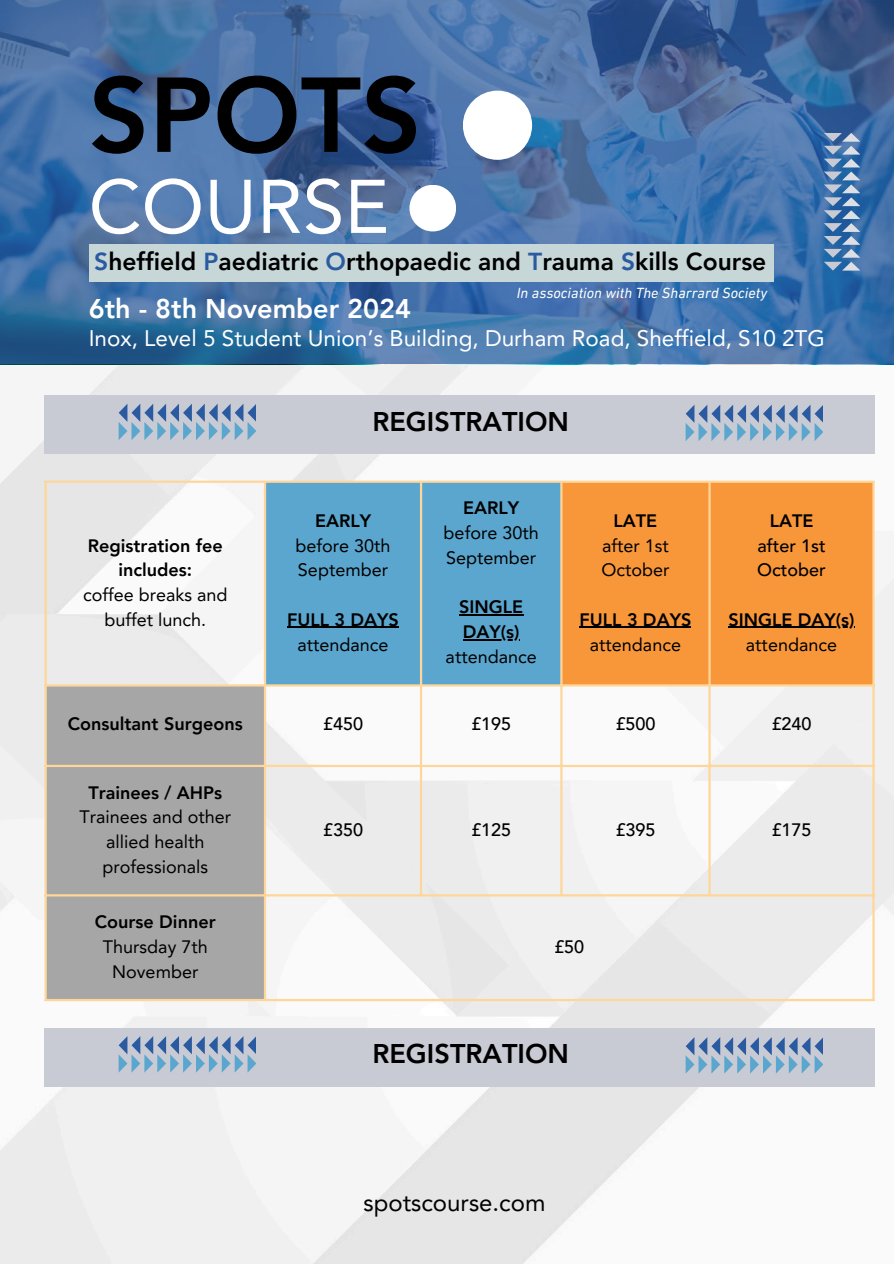
<style>
.page{position:relative;width:894px;height:1264px;background:#fff}
.page>*{position:absolute;margin:0;border:0;box-sizing:border-box;transform-origin:0 0}
.t1{font:800 105px "Avenir LT Pro";color:#000}
.t2{font:75px "Avenir LT Pro";color:#fff}
.t3{font:800 27px "Avenir LT Pro";color:#000}
.t4{font:800 27px "Avenir LT Pro";color:#fff}
.t5{font:800 24.6px "Avenir LT Pro";color:#000}
.t6{font:24px "Avenir LT Pro";color:#000}
.t7{font:22.5px "Avenir LT Pro";color:#fff}
.t8{font:18px/24.8px "Avenir LT Pro";color:#000;text-align:center}
.t9{font:800 18px/24.8px "Avenir LT Pro";color:#000;text-align:center}
.t10{font:500 18px/24.8px "Avenir LT Pro";color:#000}
.t11{font:italic 15px "DIN Next LT Pro";color:#fff}
.s1{color:#2a5ba1}
.s2{font-weight:800}
.s3{font-weight:400}
</style>
<div class="page">
<img style="left:0;top:364px;width:893px;height:899px">
<svg style="left:0;top:0;width:893px;height:364px;background:#4570a5"></svg>
<svg style="left:823px;top:133px;width:36px;height:137px;background:#668db8"></svg>
<div style="left:463px;top:91px;width:69px;height:69px;background:#fff;border-radius:50%"></div>
<div style="left:409px;top:185px;width:47px;height:46px;background:#fff;border-radius:50%"></div>
<div style="left:89px;top:244px;width:685px;height:37px;background:#c7d6d7"></div>
<div style="left:266px;top:483px;width:294px;height:201px;background:#5ba6ce"></div>
<div style="left:562px;top:483px;width:310px;height:201px;background:#f8973a"></div>
<div style="left:47px;top:686px;width:217px;height:312px;background:#a6a6a6"></div>
<hr style="left:287px;top:627px;width:112px;height:1px;background:#000">
<hr style="left:459px;top:614px;width:64px;height:1px;background:#000">
<hr style="left:462px;top:639px;width:57px;height:1px;background:#000">
<hr style="left:579px;top:627px;width:112px;height:1px;background:#000">
<hr style="left:728px;top:627px;width:126px;height:1px;background:#000">
<hr style="left:45px;top:483px;width:2px;height:515px;background:#ffd699">
<hr style="left:264px;top:483px;width:2px;height:515px;background:#ffd699">
<hr style="left:420px;top:483px;width:2px;height:411px;background:#ffd699">
<hr style="left:560px;top:483px;width:2px;height:411px;background:#ffd699">
<hr style="left:708px;top:483px;width:2px;height:411px;background:#ffd699">
<hr style="left:872px;top:483px;width:2px;height:515px;background:#ffd699">
<hr style="left:45px;top:480px;width:829px;height:3px;background:#ffd699">
<hr style="left:45px;top:684px;width:829px;height:2px;background:#ffd699">
<hr style="left:45px;top:764px;width:829px;height:3px;background:#ffd699">
<hr style="left:45px;top:894px;width:829px;height:2px;background:#ffd699">
<hr style="left:45px;top:998px;width:829px;height:3px;background:#ffd699">
<div style="left:45px;top:396px;width:829px;height:58px;background:#c8cad4"></div>
<svg style="left:685px;top:405px;width:137px;height:35px"></svg>
<svg style="left:119px;top:404px;width:137px;height:35px"></svg>
<div style="left:45px;top:1028px;width:829px;height:58px;background:#c8cad4"></div>
<svg style="left:685px;top:1037px;width:137px;height:36px"></svg>
<svg style="left:119px;top:1036px;width:137px;height:36px"></svg>
<h1 class="t1" style="left:89px;top:72px;width:334px">SPOTS</h1>
<h1 class="t2" style="left:89px;top:176px;width:302px">COURSE</h1>
<h3 class="t5" style="left:94px;top:252px;width:673px"><span class="s1">S</span>heffield <span class="s1">P</span>aediatric <span class="s1">O</span>rthopaedic and <span class="s1">T</span>rauma <span class="s1">S</span>kills Course</h3>
<p class="t11" style="left:516px;top:287px;width:252px">In association with The Sharrard Society</p>
<p class="t4" style="left:89px;top:297px;width:324px">6th - 8th November 2024</p>
<p class="t7" style="left:89px;top:329px;width:737px">Inox, Level 5 Student Union’s Building, Durham Road, Sheffield, S10 2TG</p>
<p class="t9" style="left:88px;top:534px;width:136px">Registration fee includes:</p>
<h4 class="t8" style="left:83px;top:584px;width:146px">coffee breaks and buffet lunch.</h4>
<p class="t3" style="left:372px;top:410px;width:198px">REGISTRATION</p>
<p class="t9" style="left:315px;top:509px;width:58px">EARLY</p>
<h2 class="t8" style="left:295px;top:534px;width:97px;text-align:left">before 30th<br>September</h2>
<p class="t8" style="left:287px;top:608px;width:113px"><span class="s2">FULL 3 DAYS </span>attendance</p>
<p class="t9" style="left:463px;top:497px;width:58px">EARLY</p>
<p class="t8" style="left:443px;top:522px;width:97px;text-align:left">before 30th<br>September</p>
<p class="t9" style="left:459px;top:596px;width:66px">SINGLE</p>
<p class="t8" style="left:445px;top:621px;width:93px"><span class="s2">DAY(s) </span>attendance</p>
<p class="t9" style="left:613px;top:509px;width:45px">LATE</p>
<p class="t8" style="left:601px;top:534px;width:70px;text-align:left">after 1st<br>October</p>
<p class="t8" style="left:579px;top:608px;width:113px"><span class="s2">FULL 3 DAYS </span>attendance</p>
<p class="t9" style="left:769px;top:509px;width:45px">LATE</p>
<p class="t10" style="left:757px;top:534px;width:70px">after 1st<br>October</p>
<p class="t9" style="left:728px;top:608px;width:127px">SINGLE DAY(s) <span class="s3">attendance</span></p>
<p class="t9" style="left:68px;top:713px;width:176px">Consultant Surgeons</p>
<p class="t10" style="left:323px;top:713px;width:42px">£450</p>
<p class="t10" style="left:471px;top:713px;width:42px">£195</p>
<p class="t10" style="left:615px;top:713px;width:42px">£500</p>
<p class="t10" style="left:771px;top:713px;width:42px">£240</p>
<p class="t9" style="left:88px;top:781px;width:135px">Trainees / AHPs</p>
<p class="t8" style="left:79px;top:806px;width:153px">Trainees and other allied health professionals</p>
<p class="t10" style="left:323px;top:818px;width:42px">£350</p>
<p class="t10" style="left:471px;top:818px;width:42px">£125</p>
<p class="t10" style="left:615px;top:818px;width:42px">£395</p>
<p class="t10" style="left:771px;top:818px;width:42px">£175</p>
<p class="t9" style="left:95px;top:911px;width:122px">Course Dinner</p>
<p class="t8" style="left:103px;top:935px;width:106px">Thursday 7th<br>November</p>
<p class="t10" style="left:554px;top:935px;width:32px">£50</p>
<p class="t3" style="left:372px;top:1042px;width:198px">REGISTRATION</p>
<p class="t6" style="left:363px;top:1193px;width:183px">spotscourse.com</p>
</div>
